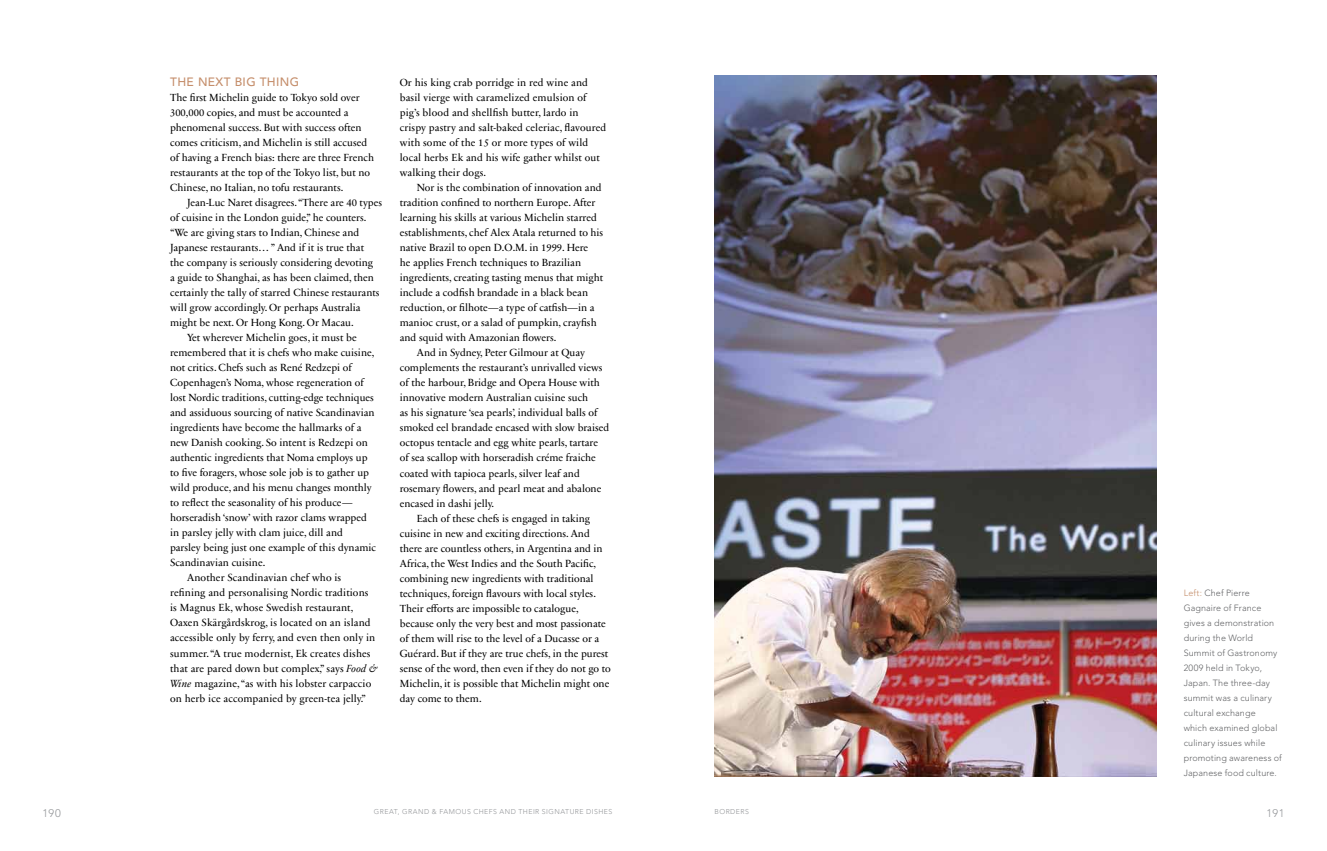
<style>
.page{position:relative;width:1327px;height:851px;background:#fff}
.page>*{position:absolute;margin:0;border:0;box-sizing:border-box;transform-origin:0 0}
.t1{font:500 12px "Avenir";letter-spacing:.03em;color:#c58e6b}
.t2{font:300 11px "Avenir";letter-spacing:.035em;color:#939598}
.t3{font:10.5px/15px "Sabon Next LT";color:#000}
.t4{font:300 9px/15px "Avenir";letter-spacing:.015em;color:#636466}
.t5{font:300 7px "Avenir";letter-spacing:.065em;color:#939598}
.s1{font-style:italic}
.s2{color:#c58e6b}
</style>
<div class="page">
<img style="left:714px;top:76px;width:443px;height:700px">
<p class="t1" style="left:170px;top:75px;width:129px">THE NEXT BIG THING</p>
<p class="t3" style="left:170px;top:90px;width:205px">The first Michelin guide to Tokyo sold over 300,000 copies, and must be accounted a phenomenal success. But with success often comes criticism, and Michelin is still accused of having a French bias: there are three French restaurants at the top of the Tokyo list, but no Chinese, no Italian, no tofu restaurants.</p>
<p class="t3" style="left:187px;top:195px;width:197px">Jean-Luc Naret disagrees. “There are 40 types</p>
<p class="t3" style="left:170px;top:210px;width:198px">of cuisine in the London guide,” he counters.</p>
<p class="t3" style="left:170px;top:225px;width:191px">“We are giving stars to Indian, Chinese and</p>
<p class="t3" style="left:170px;top:240px;width:195px">Japanese restaurants… ” And if it is true that</p>
<p class="t3" style="left:170px;top:255px;width:205px">the company is seriously considering devoting</p>
<p class="t3" style="left:170px;top:270px;width:205px">a guide to Shanghai, as has been claimed, then</p>
<p class="t3" style="left:170px;top:285px;width:211px">certainly the tally of starred Chinese restaurants</p>
<p class="t3" style="left:170px;top:300px;width:192px">will grow accordingly. Or perhaps Australia</p>
<p class="t3" style="left:170px;top:315px;width:185px">might be next. Or Hong Kong. Or Macau.</p>
<p class="t3" style="left:187px;top:330px;width:171px">Yet wherever Michelin goes, it must be</p>
<p class="t3" style="left:170px;top:345px;width:206px">remembered that it is chefs who make cuisine,</p>
<p class="t3" style="left:170px;top:360px;width:183px">not critics. Chefs such as René Redzepi of</p>
<p class="t3" style="left:170px;top:375px;width:195px">Copenhagen’s Noma, whose regeneration of</p>
<p class="t3" style="left:170px;top:390px;width:205px">lost Nordic traditions, cutting-edge techniques</p>
<p class="t3" style="left:170px;top:405px;width:206px">and assiduous sourcing of native Scandinavian</p>
<p class="t3" style="left:170px;top:420px;width:193px">ingredients have become the hallmarks of a</p>
<p class="t3" style="left:170px;top:435px;width:199px">new Danish cooking. So intent is Redzepi on</p>
<p class="t3" style="left:170px;top:450px;width:199px">authentic ingredients that Noma employs up</p>
<p class="t3" style="left:170px;top:465px;width:200px">to five foragers, whose sole job is to gather up</p>
<p class="t3" style="left:170px;top:480px;width:203px">wild produce, and his menu changes monthly</p>
<p class="t3" style="left:170px;top:495px;width:184px">to reflect the seasonality of his produce—</p>
<p class="t3" style="left:170px;top:510px;width:198px">horseradish ‘snow’ with razor clams wrapped</p>
<p class="t3" style="left:170px;top:525px;width:174px">in parsley jelly with clam juice, dill and</p>
<p class="t3" style="left:170px;top:540px;width:207px">parsley being just one example of this dynamic</p>
<p class="t3" style="left:170px;top:555px;width:97px">Scandinavian cuisine.</p>
<p class="t3" style="left:187px;top:570px;width:156px">Another Scandinavian chef who is</p>
<p class="t3" style="left:170px;top:585px;width:200px">refining and personalising Nordic traditions</p>
<p class="t3" style="left:170px;top:600px;width:185px">is Magnus Ek, whose Swedish restaurant,</p>
<p class="t3" style="left:170px;top:615px;width:202px">Oaxen Skärgårdskrog, is located on an island</p>
<p class="t3" style="left:170px;top:630px;width:207px">accessible only by ferry, and even then only in</p>
<p class="t3" style="left:170px;top:645px;width:202px">summer. “A true modernist, Ek creates dishes</p>
<p class="t3" style="left:170px;top:660px;width:209px">that are pared down but complex,” says <span class="s1">Food &amp;</span></p>
<p class="t3" style="left:170px;top:675px;width:203px"><span class="s1">Wine</span> magazine, “as with his lobster carpaccio</p>
<p class="t3" style="left:170px;top:690px;width:197px">on herb ice accompanied by green-tea jelly.”</p>
<p class="t3" style="left:400px;top:75px;width:208px">Or his king crab porridge in red wine and basil vierge with caramelized emulsion of pig’s blood and shellfish butter, lardo in crispy pastry and salt-baked celeriac, flavoured with some of the 15 or more types of wild local herbs Ek and his wife gather whilst out walking their dogs.</p>
<p class="t3" style="left:417px;top:180px;width:186px">Nor is the combination of innovation and</p>
<p class="t3" style="left:400px;top:195px;width:197px">tradition confined to northern Europe. After</p>
<p class="t3" style="left:400px;top:210px;width:198px">learning his skills at various Michelin starred</p>
<p class="t3" style="left:400px;top:225px;width:205px">establishments, chef Alex Atala returned to his</p>
<p class="t3" style="left:400px;top:240px;width:190px">native Brazil to open D.O.M. in 1999. Here</p>
<p class="t3" style="left:400px;top:255px;width:183px">he applies French techniques to Brazilian</p>
<p class="t3" style="left:400px;top:270px;width:205px">ingredients, creating tasting menus that might</p>
<p class="t3" style="left:400px;top:285px;width:190px">include a codfish brandade in a black bean</p>
<p class="t3" style="left:400px;top:300px;width:196px">reduction, or filhote—a type of catfish—in a</p>
<p class="t3" style="left:400px;top:315px;width:198px">manioc crust, or a salad of pumpkin, crayfish</p>
<p class="t3" style="left:400px;top:330px;width:158px">and squid with Amazonian flowers.</p>
<p class="t3" style="left:417px;top:345px;width:170px">And in Sydney, Peter Gilmour at Quay</p>
<p class="t3" style="left:400px;top:360px;width:204px">complements the restaurant’s unrivalled views</p>
<p class="t3" style="left:400px;top:375px;width:201px">of the harbour, Bridge and Opera House with</p>
<p class="t3" style="left:400px;top:390px;width:190px">innovative modern Australian cuisine such</p>
<p class="t3" style="left:400px;top:405px;width:199px">as his signature ‘sea pearls’, individual balls of</p>
<p class="t3" style="left:400px;top:420px;width:211px">smoked eel brandade encased with slow braised</p>
<p class="t3" style="left:400px;top:435px;width:200px">octopus tentacle and egg white pearls, tartare</p>
<p class="t3" style="left:400px;top:450px;width:198px">of sea scallop with horseradish créme fraiche</p>
<p class="t3" style="left:400px;top:465px;width:181px">coated with tapioca pearls, silver leaf and</p>
<p class="t3" style="left:400px;top:480px;width:203px">rosemary flowers, and pearl meat and abalone</p>
<p class="t3" style="left:400px;top:495px;width:96px">encased in dashi jelly.</p>
<p class="t3" style="left:417px;top:510px;width:175px">Each of these chefs is engaged in taking</p>
<p class="t3" style="left:400px;top:525px;width:191px">cuisine in new and exciting directions. And</p>
<p class="t3" style="left:400px;top:540px;width:204px">there are countless others, in Argentina and in</p>
<p class="t3" style="left:400px;top:555px;width:198px">Africa, the West Indies and the South Pacific,</p>
<p class="t3" style="left:400px;top:570px;width:195px">combining new ingredients with traditional</p>
<p class="t3" style="left:400px;top:585px;width:198px">techniques, foreign flavours with local styles.</p>
<p class="t3" style="left:400px;top:600px;width:180px">Their efforts are impossible to catalogue,</p>
<p class="t3" style="left:400px;top:615px;width:207px">because only the very best and most passionate</p>
<p class="t3" style="left:400px;top:630px;width:201px">of them will rise to the level of a Ducasse or a</p>
<p class="t3" style="left:400px;top:645px;width:210px">Guérard. But if they are true chefs, in the purest</p>
<p class="t3" style="left:400px;top:660px;width:213px">sense of the word, then even if they do not go to</p>
<p class="t3" style="left:400px;top:675px;width:211px">Michelin, it is possible that Michelin might one</p>
<p class="t3" style="left:400px;top:690px;width:83px">day come to them.</p>
<p class="t4" style="left:1183px;top:585px;width:100px"><span class="s2">Left:</span> Chef Pierre<br>Gagnaire of France gives a demonstration during the World<br>Summit of Gastronomy<br>2009 held in Tokyo,<br>Japan. The three-day summit was a culinary cultural exchange<br>which examined global culinary issues while promoting awareness of<br>Japanese food culture.</p>
<p class="t2" style="left:43px;top:806px;width:20px">190</p>
<p class="t5" style="left:374px;top:807px;width:240px">Great, Grand &amp; Famous Chefs and their sig nature dishes</p>
<p class="t2" style="left:1266px;top:806px;width:19px">191</p>
<p class="t5" style="left:714px;top:807px;width:36px">borders</p>
</div>
